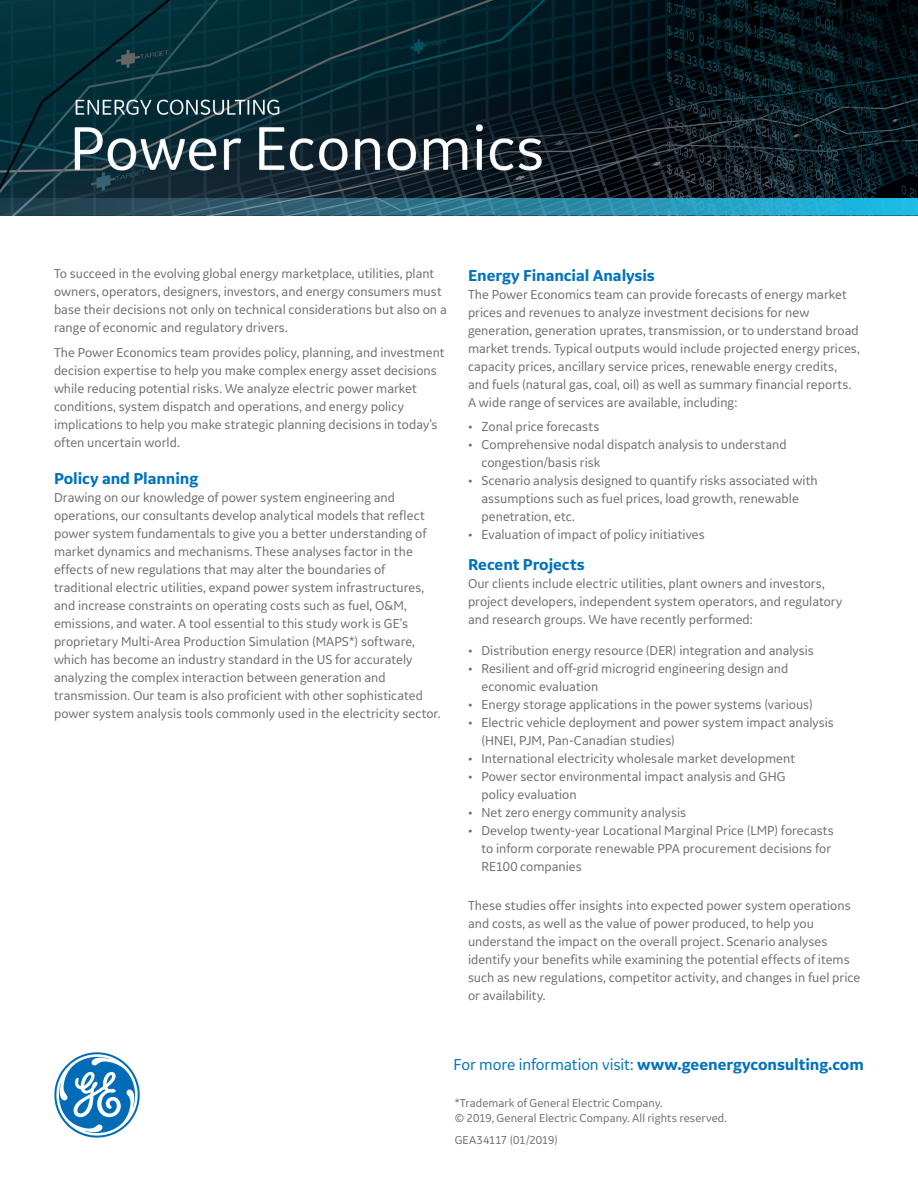
<style>
.page{position:relative;width:918px;height:1188px;background:#fff}
.page>*{position:absolute;margin:0;border:0;box-sizing:border-box;transform-origin:0 0}
.Paragraph_Style_1{font:700 16.5px "GE Inspira Sans";letter-spacing:-.01em;color:#0072bc}
._9_5pt_12-body_text{font:700 16.5px "GE Inspira Sans";letter-spacing:-.005em;color:#0072bc}
._9_5pt_12-body_text-2{font:13.5px/18px "GE Inspira Sans";color:#6c6d70}
._9_5pt_12-body_text-3{font:12px/15px "GE Inspira Sans";letter-spacing:.005em;color:#6c6d70}
.s1{font-weight:400}
</style>
<div class="page">
<img style="left:0;top:0;width:918px;height:216px">
<svg style="left:54px;top:1052px;width:86px;height:86px"></svg>
<p class="_9_5pt_12-body_text-2" style="left:54px;top:264px;width:394px">To succeed in the evolving global energy marketplace, utilities, plant owners, operators, designers, investors, and energy consumers must base their decisions not only on technical considerations but also on a range of economic and regulatory drivers.</p>
<p class="_9_5pt_12-body_text-2" style="left:54px;top:343px;width:392px">The Power Economics team provides policy, planning, and investment decision expertise to help you make complex energy asset decisions while reducing potential risks. We analyze electric power market conditions, system dispatch and operations, and energy policy implications to help you make strategic planning decisions in today’s often uncertain world.</p>
<p class="Paragraph_Style_1" style="left:54px;top:468px;width:146px">Policy and Planning</p>
<p class="_9_5pt_12-body_text-2" style="left:54px;top:488px;width:388px">Drawing on our knowledge of power system engineering and operations, our consultants develop analytical models that reflect power system fundamentals to give you a better understanding of market dynamics and mechanisms. These analyses factor in the effects of new regulations that may alter the boundaries of traditional electric utilities, expand power system infrastructures, and increase constraints on operating costs such as fuel, O&amp;M, emissions, and water. A tool essential to this study work is GE’s proprietary Multi-Area Production Simulation (MAPS*) software, which has become an industry standard in the US for accurately analyzing the complex interaction between generation and transmission. Our team is also proficient with other sophisticated power system analysis tools commonly used in the electricity sector.</p>
<p class="Paragraph_Style_1" style="left:468px;top:265px;width:188px">Energy Financial Analysis</p>
<p class="_9_5pt_12-body_text-2" style="left:468px;top:285px;width:393px">The Power Economics team can provide forecasts of energy market prices and revenues to analyze investment decisions for new generation, generation uprates, transmission, or to understand broad market trends. Typical outputs would include projected energy prices, capacity prices, ancillary service prices, renewable energy credits, and fuels (natural gas, coal, oil) as well as summary financial reports.<br>A wide range of services are available, including:</p>
<p class="_9_5pt_12-body_text-2" style="left:468px;top:417px;width:133px">• Zonal price forecasts</p>
<p class="_9_5pt_12-body_text-2" style="left:482px;top:435px;width:307px;text-indent:-14px">• Comprehensive nodal dispatch analysis to understand congestion/basis risk</p>
<p class="_9_5pt_12-body_text-2" style="left:482px;top:471px;width:338px;text-indent:-14px">• Scenario analysis designed to quantify risks associated with assumptions such as fuel prices, load growth, renewable penetration, etc.</p>
<p class="_9_5pt_12-body_text-2" style="left:468px;top:525px;width:238px">• Evaluation of impact of policy initiatives</p>
<p class="Paragraph_Style_1" style="left:468px;top:554px;width:118px">Recent Projects</p>
<p class="_9_5pt_12-body_text-2" style="left:468px;top:574px;width:376px">Our clients include electric utilities, plant owners and investors, project developers, independent system operators, and regulatory and research groups. We have recently performed:</p>
<p class="_9_5pt_12-body_text-2" style="left:468px;top:641px;width:347px">• Distribution energy resource (DER) integration and analysis</p>
<p class="_9_5pt_12-body_text-2" style="left:482px;top:659px;width:308px;text-indent:-14px">• Resilient and off-grid microgrid engineering design and economic evaluation</p>
<p class="_9_5pt_12-body_text-2" style="left:468px;top:695px;width:346px">• Energy storage applications in the power systems (various)</p>
<p class="_9_5pt_12-body_text-2" style="left:482px;top:713px;width:354px;text-indent:-14px">• Electric vehicle deployment and power system impact analysis (HNEI, PJM, Pan-Canadian studies)</p>
<p class="_9_5pt_12-body_text-2" style="left:468px;top:749px;width:329px">• International electricity wholesale market development</p>
<p class="_9_5pt_12-body_text-2" style="left:482px;top:767px;width:306px;text-indent:-14px">• Power sector environmental impact analysis and GHG policy evaluation</p>
<p class="_9_5pt_12-body_text-2" style="left:468px;top:803px;width:220px">• Net zero energy community analysis</p>
<p class="_9_5pt_12-body_text-2" style="left:482px;top:821px;width:354px;text-indent:-14px">• Develop twenty-year Locational Marginal Price (LMP) forecasts to inform corporate renewable PPA procurement decisions for<br>RE100 companies</p>
<p class="_9_5pt_12-body_text-2" style="left:468px;top:896px;width:394px">These studies offer insights into expected power system operations and costs, as well as the value of power produced, to help you understand the impact on the overall project. Scenario analyses identify your benefits while examining the potential effects of items such as new regulations, competitor activity, and changes in fuel price or availability.</p>
<p class="_9_5pt_12-body_text" style="left:453px;top:1054px;width:412px"><span class="s1">For more information visit:</span> www.geenergyconsulting.com</p>
<p class="_9_5pt_12-body_text-3" style="left:455px;top:1095px;width:274px">*Trademark of General Electric Company.<br>© 2019, General Electric Company. All rights reserved.</p>
<p class="_9_5pt_12-body_text-3" style="left:455px;top:1132px;width:105px">GEA34117 (01/2019)</p>
</div>
